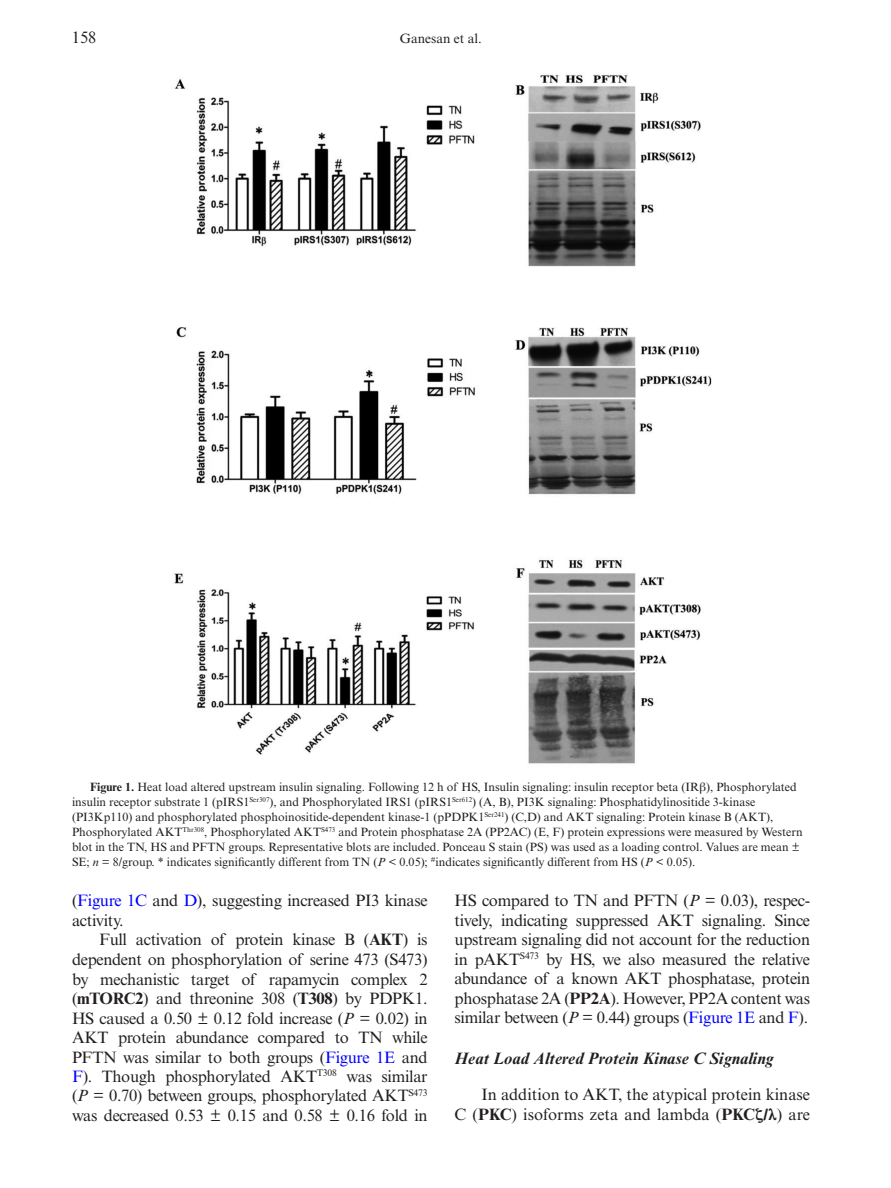
<style>
.page{position:relative;width:891px;height:1188px;background:#fff}
.page>*{position:absolute;margin:0;border:0;box-sizing:border-box;transform-origin:0 0}
.t1{font:16.5px/19.5px "Times New Roman MT Std";letter-spacing:-.02em;color:#231f20;text-align:justify}
.t2{font:16.5px/19.5px "Times New Roman MT Std";color:#231f20;text-align:right}
.t3{font:italic 700 16.5px "Times New Roman MT Std";color:#231f20}
.t4{font:13.5px "Times New Roman MT Std";color:#231f20}
.t5{font:12px/15px "Times New Roman MT Std";color:#231f20}
.s1{font-weight:700}
.s2{font-family:"Gandhari Unicode"}
.s3{font-style:italic}
.s4{color:#00f}
.s5{font-family:"Gandhari Unicode";font-weight:700}
</style>
<div class="page">
<img style="left:174px;top:74px;width:537px;height:690px">
<p class="t1" style="left:72px;top:28px;width:26px">158</p>
<p class="t4" style="left:400px;top:30px;width:83px">Ganesan et al.</p>
<p class="t5" style="left:72px;top:780px;width:732px;text-indent:18px"><span class="s1">Figure 1.</span> Heat load altered upstream insulin signaling. Following 12 h of HS, Insulin signaling: insulin receptor beta (IR<span class="s2">β</span>), Phosphorylated insulin receptor substrate 1 (pIRS1<sup>Ser307</sup>), and Phosphorylated IRS1 (pIRS1<sup>Ser612</sup>) (A, B), PI3K signaling: Phosphatidylinositide 3-kinase (PI3Kp110) and phosphorylated phosphoinositide-dependent kinase-1 (pPDPK1<sup>Ser241</sup>) (C,D) and AKT signaling: Protein kinase B (AKT), Phosphorylated AKT<sup>Thr308</sup>, Phosphorylated AKT<sup>S473</sup> and Protein phosphatase 2A (PP2AC) (E, F) protein expressions were measured by Western blot in the TN, HS and PFTN groups. Representative blots are included. Ponceau S stain (PS) was used as a loading control. Values are mean ± SE; <span class="s3">n</span> = 8/group. * indicates significantly different from TN (<span class="s3">P</span> &lt; 0.05); <sup>#</sup>indicates significantly different from HS (<span class="s3">P</span> &lt; 0.05).</p>
<p class="t1" style="left:72px;top:891px;width:357px">(<span class="s4">Figure 1C</span> and <span class="s4">D</span>), suggesting increased PI3 kinase activity.</p>
<p class="t1" style="left:72px;top:930px;width:357px;text-indent:27px">Full activation of protein kinase B (<span class="s1">AKT</span>) is dependent on phosphorylation of serine 473 (S473) by mechanistic target of rapamycin complex 2 (<span class="s1">mTORC2</span>) and threonine 308 (<span class="s1">T308</span>) by PDPK1.<br>HS caused a 0.50 ± 0.12 fold increase (<span class="s3">P</span> = 0.02) in AKT protein abundance compared to TN while PFTN was similar to both groups (<span class="s4">Figure 1E</span> and <span class="s4">F</span>). Though phosphorylated AKT<sup>T308</sup> was similar (<span class="s3">P</span> = 0.70) between groups, phosphorylated AKT<sup>S473 </sup>was decreased 0.53 ± 0.15 and 0.58 ± 0.16 fold in</p>
<p class="t1" style="left:454px;top:891px;width:357px">HS compared to TN and PFTN (<span class="s3">P</span> = 0.03), respec&shy;tively, indicating suppressed AKT signaling. Since upstream signaling did not account for the reduction in pAKT<sup>S473</sup> by HS, we also measured the relative abundance of a known AKT phosphatase, protein phosphatase 2A (<span class="s1">PP2A</span>). However, PP2A content was similar between (<span class="s3">P</span> = 0.44) groups (<span class="s4">Figure 1E</span> and <span class="s4">F</span>).</p>
<p class="t3" style="left:455px;top:1048px;width:321px">Heat Load Altered Protein Kinase C Signaling</p>
<p class="t2" style="left:455px;top:1085px;width:357px">In addition to AKT, the atypical protein kinase<br>C (<span class="s1">PKC</span>) isoforms zeta and lambda (<span class="s1">PKC</span><span class="s5">ζ</span><span class="s1">/</span><span class="s5">λ</span>) are</p>
</div>
